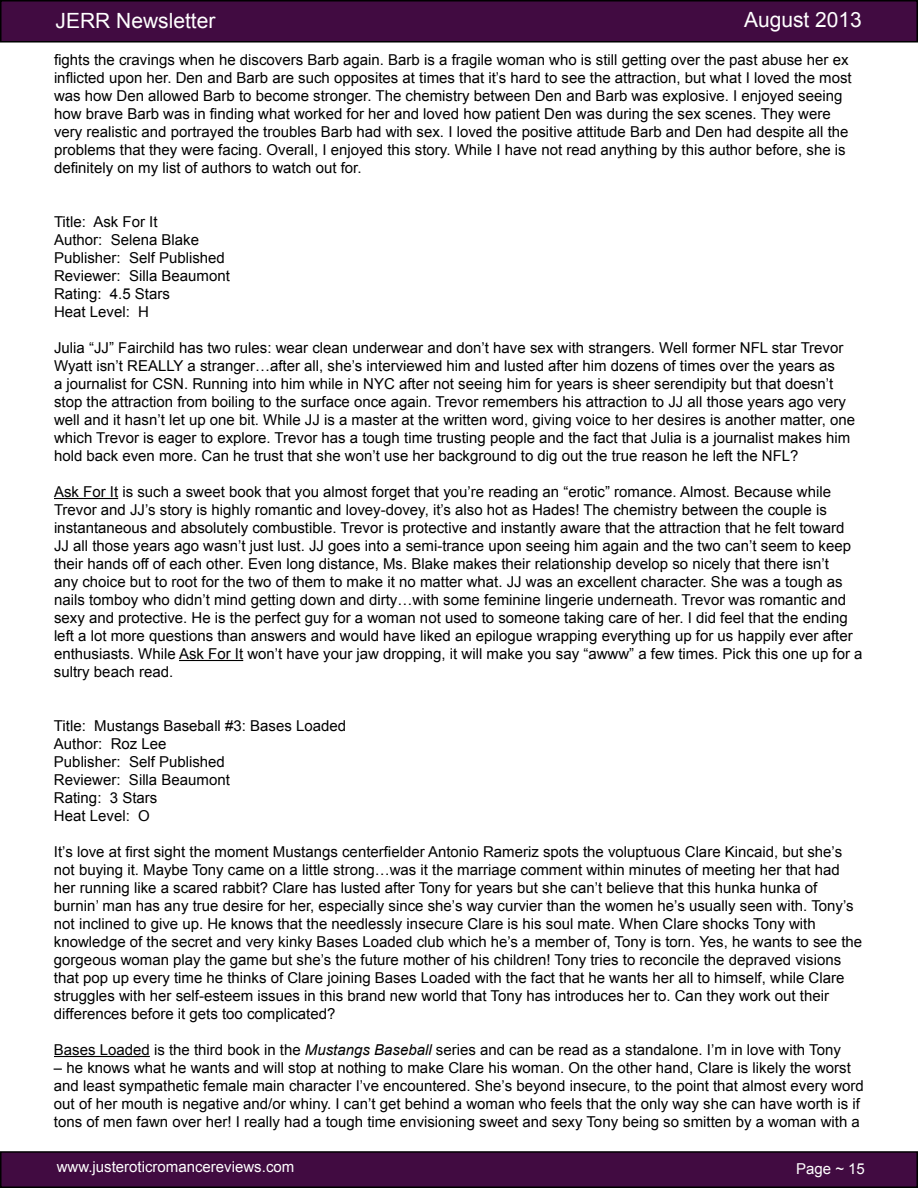
<style>
.page{position:relative;width:918px;height:1188px;background:#fff}
.page>*{position:absolute;margin:0;border:0;box-sizing:border-box;transform-origin:0 0}
.t1{font:21px "Arial";color:#fff}
.t2{font:15px/18px "Arial";color:#000}
.t3{font:15px "Arial";color:#fff}
.s1{font-style:italic}
</style>
<div class="page">
<div style="left:1px;top:1px;width:916px;height:41px;background:#410b41"></div>
<div style="left:0;top:0;width:918px;height:43px;border:2px solid #000"></div>
<div style="left:1px;top:1152px;width:916px;height:35px;background:#410b41"></div>
<div style="left:0;top:1151px;width:918px;height:37px;border:2px solid #000"></div>
<hr style="left:54px;top:498px;width:64px;height:1px;background:#000">
<hr style="left:179px;top:660px;width:64px;height:1px;background:#000">
<hr style="left:54px;top:1056px;width:96px;height:1px;background:#000">
<h1 class="t1" style="left:744px;top:6px;width:119px">August 2013</h1>
<h1 class="t1" style="left:56px;top:7px;width:161px">JERR Newsletter</h1>
<p class="t2" style="left:54px;top:51px;width:799px">fights the cravings when he discovers Barb again. Barb is a fragile woman who is still getting over the past abuse her ex inflicted upon her. Den and Barb are such opposites at times that it’s hard to see the attraction, but what I loved the most was how Den allowed Barb to become stronger. The chemistry between Den and Barb was explosive. I enjoyed seeing how brave Barb was in finding what worked for her and loved how patient Den was during the sex scenes. They were very realistic and portrayed the troubles Barb had with sex. I loved the positive attitude Barb and Den had despite all the problems that they were facing. Overall, I enjoyed this story. While I have not read anything by this author before, she is definitely on my list of authors to watch out for.</p>
<p class="t2" style="left:54px;top:213px;width:177px">Title: Ask For It<br>Author: Selena Blake<br>Publisher: Self Published<br>Reviewer: Silla Beaumont<br>Rating: 4.5 Stars<br>Heat Level: H</p>
<p class="t2" style="left:54px;top:339px;width:803px">Julia “JJ” Fairchild has two rules: wear clean underwear and don’t have sex with strangers. Well former NFL star Trevor Wyatt isn’t REALLY a stranger…after all, she’s interviewed him and lusted after him dozens of times over the years as<br>a journalist for CSN. Running into him while in NYC after not seeing him for years is sheer serendipity but that doesn’t stop the attraction from boiling to the surface once again. Trevor remembers his attraction to JJ all those years ago very well and it hasn’t let up one bit. While JJ is a master at the written word, giving voice to her desires is another matter, one which Trevor is eager to explore. Trevor has a tough time trusting people and the fact that Julia is a journalist makes him hold back even more. Can he trust that she won’t use her background to dig out the true reason he left the NFL?</p>
<p class="t2" style="left:54px;top:483px;width:810px">Ask For It is such a sweet book that you almost forget that you’re reading an “erotic” romance. Almost. Because while Trevor and JJ’s story is highly romantic and lovey-dovey, it’s also hot as Hades! The chemistry between the couple is instantaneous and absolutely combustible. Trevor is protective and instantly aware that the attraction that he felt toward JJ all those years ago wasn’t just lust. JJ goes into a semi-trance upon seeing him again and the two can’t seem to keep their hands off of each other. Even long distance, Ms. Blake makes their relationship develop so nicely that there isn’t<br>any choice but to root for the two of them to make it no matter what. JJ was an excellent character. She was a tough as nails tomboy who didn’t mind getting down and dirty…with some feminine lingerie underneath. Trevor was romantic and sexy and protective. He is the perfect guy for a woman not used to someone taking care of her. I did feel that the ending left a lot more questions than answers and would have liked an epilogue wrapping everything up for us happily ever after enthusiasts. While Ask For It won’t have your jaw dropping, it will make you say “awww” a few times. Pick this one up for a sultry beach read.</p>
<p class="t2" style="left:54px;top:717px;width:294px">Title: Mustangs Baseball #3: Bases Loaded<br>Author: Roz Lee<br>Publisher: Self Published<br>Reviewer: Silla Beaumont<br>Rating: 3 Stars<br>Heat Level: O</p>
<p class="t2" style="left:54px;top:843px;width:810px">It’s love at first sight the moment Mustangs centerfielder Antonio Rameriz spots the voluptuous Clare Kincaid, but she’s not buying it. Maybe Tony came on a little strong…was it the marriage comment within minutes of meeting her that had her running like a scared rabbit? Clare has lusted after Tony for years but she can’t believe that this hunka hunka of burnin’ man has any true desire for her, especially since she’s way curvier than the women he’s usually seen with. Tony’s not inclined to give up. He knows that the needlessly insecure Clare is his soul mate. When Clare shocks Tony with knowledge of the secret and very kinky Bases Loaded club which he’s a member of, Tony is torn. Yes, he wants to see the gorgeous woman play the game but she’s the future mother of his children! Tony tries to reconcile the depraved visions that pop up every time he thinks of Clare joining Bases Loaded with the fact that he wants her all to himself, while Clare struggles with her self-esteem issues in this brand new world that Tony has introduces her to. Can they work out their differences before it gets too complicated?</p>
<p class="t2" style="left:54px;top:1041px;width:788px">Bases Loaded is the third book in the <span class="s1">Mustangs Baseball</span> series and can be read as a standalone. I’m in love with Tony</p>
<p class="t2" style="left:54px;top:1059px;width:811px">– he knows what he wants and will stop at nothing to make Clare his woman. On the other hand, Clare is likely the worst and least sympathetic female main character I’ve encountered. She’s beyond insecure, to the point that almost every word out of her mouth is negative and/or whiny. I can’t get behind a woman who feels that the only way she can have worth is if tons of men fawn over her! I really had a tough time envisioning sweet and sexy Tony being so smitten by a woman with a</p>
<p class="t3" style="left:57px;top:1157px;width:239px">www.justeroticromancereviews.com</p>
<p class="t3" style="left:796px;top:1159px;width:70px">Page ~ 15</p>
</div>
